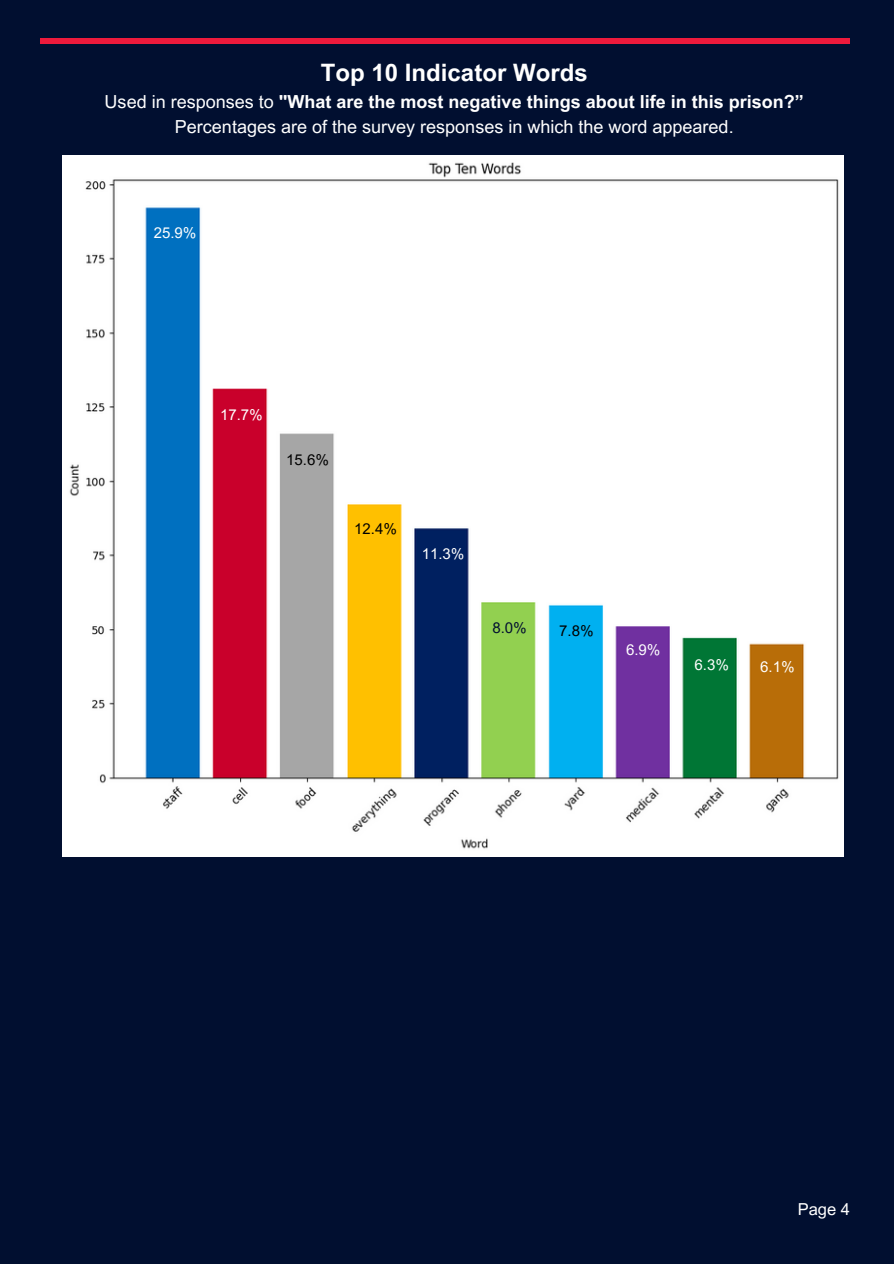
<style>
.page{position:relative;width:894px;height:1264px;background:#fff}
.page>*{position:absolute;margin:0;border:0;box-sizing:border-box;transform-origin:0 0}
.t1{font:700 24px "Arial MT Pro";color:#fff}
.t2{font:18px/24.8px "Arial MT Pro";color:#fff;text-align:center}
.t3{font:16.5px "Arial MT Pro";color:#fff}
.t4{font:15px "Arial MT Pro";color:#fff}
.t5{font:15px "Arial MT Pro";color:#000}
.t6{font:15px "Arial MT Pro";color:#010f30}
.s1{font-weight:700}
</style>
<div class="page">
<div style="left:0;top:0;width:893px;height:1263px;background:#010f30"></div>
<div style="left:40px;top:39px;width:809px;height:5px;background:#ed1a3c"></div>
<img style="left:63px;top:155px;width:779px;height:701px">
<h1 class="t1" style="left:321px;top:64px;width:268px">Top 10 Indicator Words</h1>
<p class="t2" style="left:105px;top:92px;width:700px">Used in responses to <span class="s1">"What are the most negative things about life in this prison?”<br></span>Percentages are of the survey responses in which the word appeared.</p>
<p class="t4" style="left:154px;top:227px;width:44px">25.9%</p>
<p class="t4" style="left:220px;top:409px;width:44px">17.7%</p>
<p class="t5" style="left:286px;top:454px;width:44px">15.6%</p>
<p class="t5" style="left:354px;top:523px;width:44px">12.4%</p>
<p class="t4" style="left:421px;top:548px;width:44px">11.3%</p>
<p class="t6" style="left:492px;top:622px;width:36px">8.0%</p>
<p class="t5" style="left:559px;top:624px;width:36px">7.8%</p>
<p class="t4" style="left:626px;top:644px;width:36px">6.9%</p>
<p class="t4" style="left:694px;top:658px;width:36px">6.3%</p>
<p class="t4" style="left:760px;top:661px;width:36px">6.1%</p>
<p class="t3" style="left:797px;top:1202px;width:54px">Page 4</p>
</div>
